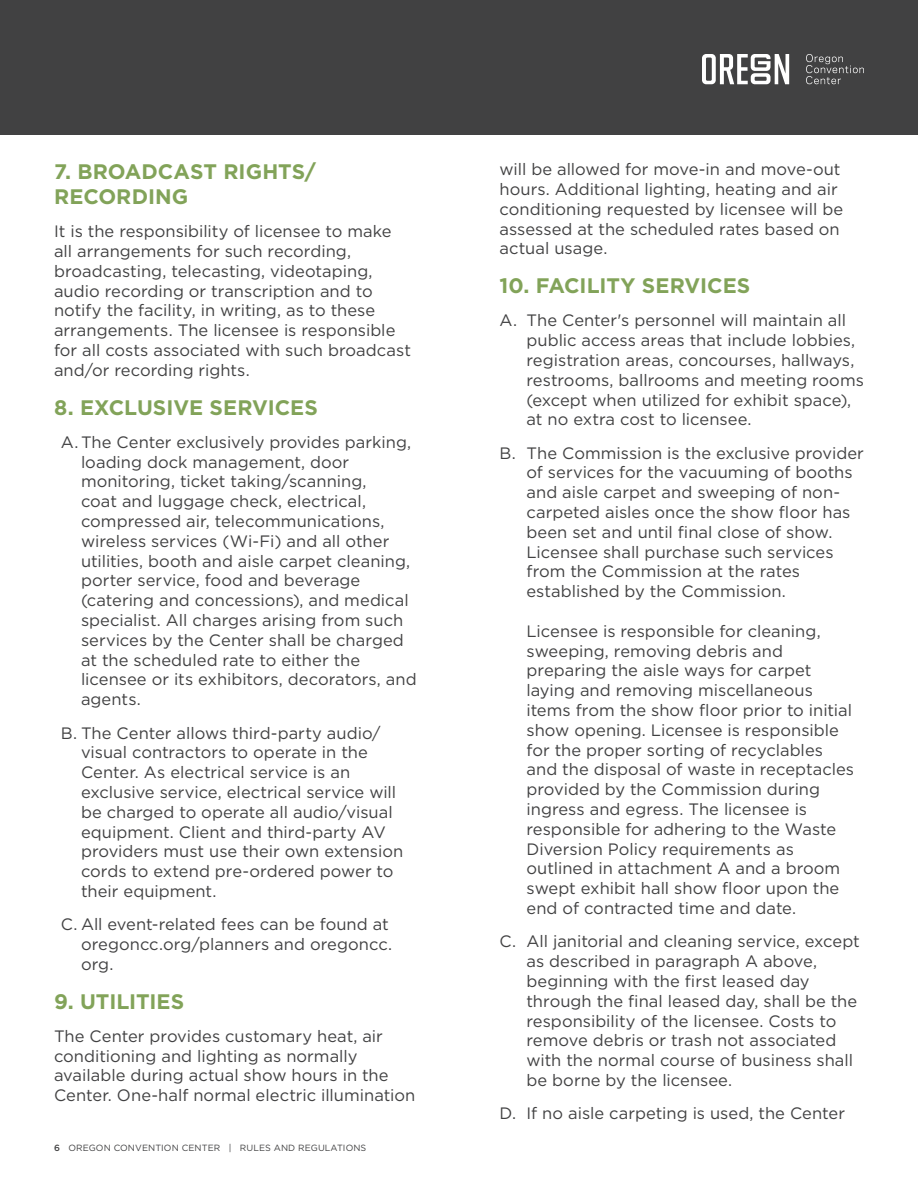
<style>
.page{position:relative;width:918px;height:1188px;background:#fff}
.page>*{position:absolute;margin:0;border:0;box-sizing:border-box;transform-origin:0 0}
.TOC_title{font:700 21px/25.2px "Gotham";color:#82a359}
.TOC_title-2{font:16.5px/19.8px "Gotham";color:#414142}
.t1{font:9px "Gotham";letter-spacing:.01em;color:#414142}
.s1{font-weight:500}
</style>
<div class="page">
<div style="left:0;top:0;width:918px;height:135px;background:#414142"></div>
<svg style="left:806px;top:54px;width:58px;height:30px"></svg>
<svg style="left:702px;top:54px;width:87px;height:30px"></svg>
<p class="TOC_title" style="left:54px;top:159px;width:263px">7. BROADCAST RIGHTS/<br>RECORDING</p>
<p class="TOC_title-2" style="left:54px;top:221px;width:359px">It is the responsibility of licensee to make all arrangements for such recording, broadcasting, telecasting, videotaping, audio recording or transcription and to notify the facility, in writing, as to these arrangements. The licensee is responsible for all costs associated with such broadcast and/or recording rights.</p>
<p class="TOC_title" style="left:54px;top:394px;width:265px">8. EXCLUSIVE SERVICES</p>
<p class="TOC_title-2" style="left:81px;top:432px;width:337px;text-indent:-20px">A.The Center exclusively provides parking, loading dock management, door monitoring, ticket taking/scanning,<br>coat and luggage check, electrical, compressed air, telecommunications, wireless services (Wi-Fi) and all other utilities, booth and aisle carpet cleaning, porter service, food and beverage (catering and concessions), and medical specialist. All charges arising from such services by the Center shall be charged at the scheduled rate to either the licensee or its exhibitors, decorators, and agents.</p>
<p class="TOC_title-2" style="left:81px;top:723px;width:324px;text-indent:-20px">B. The Center allows third-party audio/ visual contractors to operate in the Center. As electrical service is an exclusive service, electrical service will be charged to operate all audio/visual equipment. Client and third-party AV providers must use their own extension cords to extend pre-ordered power to their equipment.</p>
<p class="TOC_title-2" style="left:81px;top:914px;width:313px;text-indent:-20px">C. All event-related fees can be found at oregoncc.org/planners and oregoncc. org.</p>
<p class="TOC_title" style="left:54px;top:988px;width:132px">9. UTILITIES</p>
<p class="TOC_title-2" style="left:54px;top:1026px;width:363px">The Center provides customary heat, air conditioning and lighting as normally available during actual show hours in the Center. One-half normal electric illumination</p>
<p class="t1" style="left:54px;top:1142px;width:314px"><span class="s1">6</span> OREGON CONVENTION CENTER | RULES AND REGULATIONS</p>
<p class="TOC_title-2" style="left:500px;top:159px;width:345px">will be allowed for move-in and move-out hours. Additional lighting, heating and air conditioning requested by licensee will be assessed at the scheduled rates based on actual usage.</p>
<p class="TOC_title" style="left:500px;top:273px;width:252px">10. FACILITY SERVICES</p>
<p class="TOC_title-2" style="left:526px;top:310px;width:339px;text-indent:-27px">A. The Center's personnel will maintain all public access areas that include lobbies, registration areas, concourses, hallways, restrooms, ballrooms and meeting rooms (except when utilized for exhibit space), at no extra cost to licensee.</p>
<p class="TOC_title-2" style="left:526px;top:443px;width:339px;text-indent:-27px">B. The Commission is the exclusive provider of services for the vacuuming of booths and aisle carpet and sweeping of non&shy;carpeted aisles once the show floor has been set and until final close of show.<br>Licensee shall purchase such services from the Commission at the rates established by the Commission.</p>
<p class="TOC_title-2" style="left:526px;top:621px;width:329px">Licensee is responsible for cleaning, sweeping, removing debris and preparing the aisle ways for carpet laying and removing miscellaneous items from the show floor prior to initial show opening. Licensee is responsible for the proper sorting of recyclables and the disposal of waste in receptacles provided by the Commission during ingress and egress. The licensee is responsible for adhering to the Waste Diversion Policy requirements as outlined in attachment A and a broom swept exhibit hall show floor upon the end of contracted time and date.</p>
<p class="TOC_title-2" style="left:526px;top:931px;width:335px;text-indent:-27px">C. All janitorial and cleaning service, except as described in paragraph A above, beginning with the first leased day through the final leased day, shall be the responsibility of the licensee. Costs to remove debris or trash not associated with the normal course of business shall be borne by the licensee.</p>
<p class="TOC_title-2" style="left:500px;top:1103px;width:347px">D. If no aisle carpeting is used, the Center</p>
</div>
